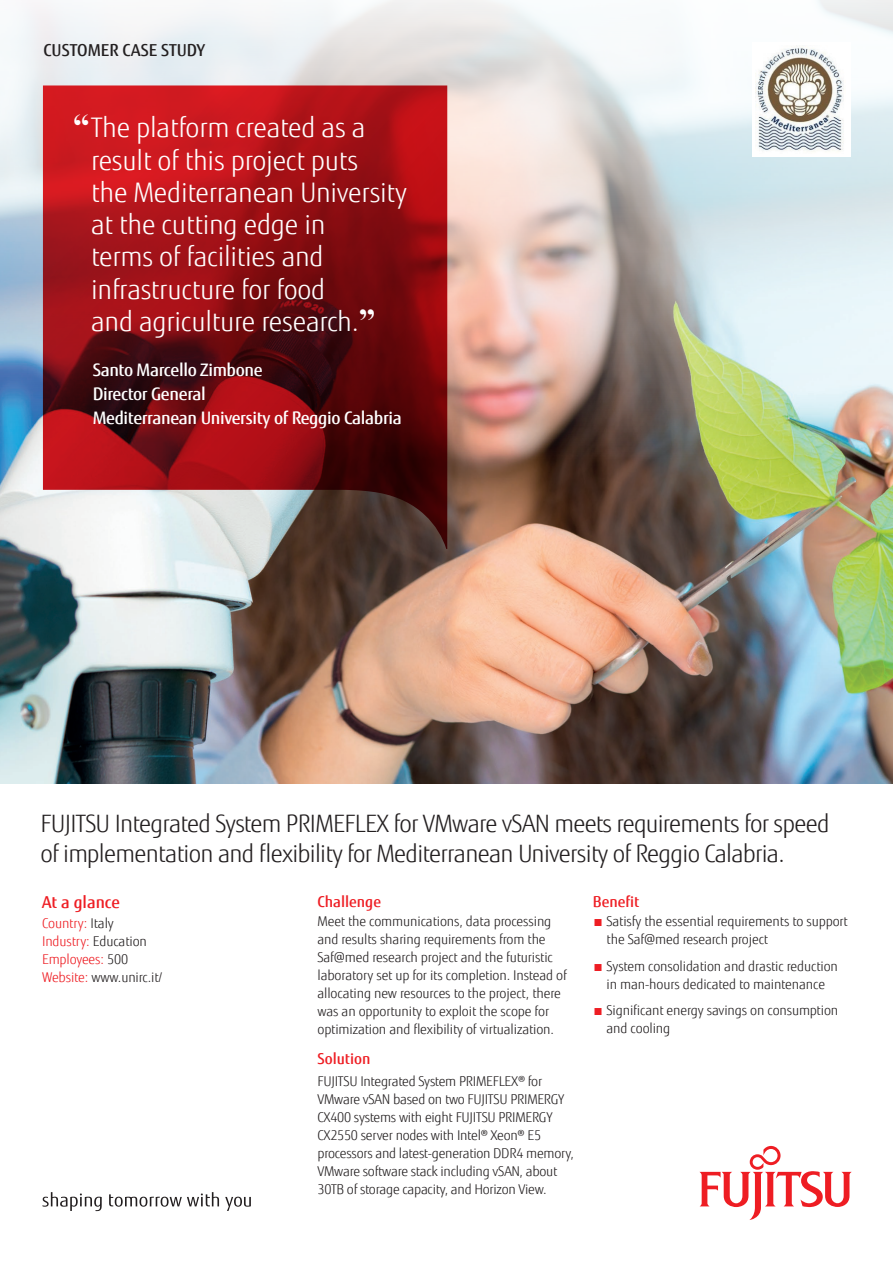
<style>
.page{position:relative;width:893px;height:1263px;background:#fff}
.page>*{position:absolute;margin:0;border:0;box-sizing:border-box;transform-origin:0 0}
.t1{font:300 27px/32.2px "Fujitsu Sans";letter-spacing:-.01em;color:#fff}
.t2{font:300 24px/30px "Fujitsu Sans";letter-spacing:-.03em;color:#231f20}
.t3{font:500 17.25px/24px "Fujitsu Sans";letter-spacing:-.02em;color:#fff}
.Bullet{font:500 16.5px "Fujitsu Sans";color:#231f20}
.Bullet-2{font:500 16.5px "Fujitsu Sans";color:#ee1d23}
.Bullet-3{font:500 15px "Fujitsu Sans";color:#ee1d23}
.Bullet-4{font:300 13.5px/18px "Fujitsu Sans";letter-spacing:-.01em;color:#231f20}
.Bullet-5{font:300 13.5px/18px "Fujitsu Sans";letter-spacing:-.01em;color:#ee1d23}
.s1{font-family:"Times New Roman";font-weight:700;font-size:33px}
.s2{color:#231f20}
.s3{color:#ee1d23}
</style>
<div class="page">
<img style="left:0;top:460px;width:893px;height:323px">
<img style="left:0;top:0;width:893px;height:460px">
<svg style="left:699px;top:1146px;width:153px;height:74px"></svg>
<svg style="left:43px;top:1192px;width:59px;height:19px"></svg>
<svg style="left:109px;top:1192px;width:110px;height:15px"></svg>
<svg style="left:225px;top:1197px;width:26px;height:14px"></svg>
<svg style="left:43px;top:85px;width:404px;height:464px;background:#922226"></svg>
<div style="left:752px;top:43px;width:98px;height:114px;background:#fff"></div>
<img style="left:755px;top:46px;width:89px;height:106px">
<p class="Bullet" style="left:44px;top:39px;width:163px">CUSTOMER CASE STUDY</p>
<p class="t1" style="left:91px;top:112px;width:317px;text-indent:-18px"><span class="s1">“</span>The platform created as a result of this project puts<br>the Mediterranean University at the cutting edge in<br>terms of facilities and infrastructure for food<br>and agriculture research.<span class="s1">”</span></p>
<p class="t3" style="left:93px;top:357px;width:310px">Santo Marcello Zimbone<br>Director General<br>Mediterranean University of Reggio Calabria</p>
<p class="t2" style="left:40px;top:809px;width:791px">FUJITSU Integrated System PRIMEFLEX for VMware vSAN meets requirements for speed of implementation and flexibility for Mediterranean University of Reggio Calabria.</p>
<p class="Bullet-2" style="left:42px;top:892px;width:80px">At a glance</p>
<p class="Bullet-5" style="left:42px;top:914px;width:73px">Country: <span class="s2">Italy</span></p>
<p class="Bullet-5" style="left:42px;top:932px;width:106px">Industry: <span class="s2">Education</span></p>
<p class="Bullet-5" style="left:42px;top:950px;width:122px">Employees: <span class="s2">500<br></span>Website: <span class="s2">www.unirc.it/</span></p>
<p class="Bullet-3" style="left:317px;top:892px;width:65px">Challenge</p>
<p class="Bullet-4" style="left:317px;top:913px;width:251px">Meet the communications, data processing and results sharing requirements from the Saf@med research project and the futuristic laboratory set up for its completion. Instead of allocating new resources to the project, there was an opportunity to exploit the scope for optimization and flexibility of virtualization.</p>
<p class="Bullet-3" style="left:317px;top:1049px;width:55px">Solution</p>
<p class="Bullet-4" style="left:317px;top:1072px;width:258px">FUJITSU Integrated System PRIMEFLEX® for VMware vSAN based on two FUJITSU PRIMERGY CX400 systems with eight FUJITSU PRIMERGY CX2550 server nodes with Intel® Xeon® E5 processors and latest-generation DDR4 memory, VMware software stack including vSAN, about 30TB of storage capacity, and Horizon View.</p>
<p class="Bullet-3" style="left:593px;top:892px;width:48px">Benefit</p>
<p class="Bullet-4" style="left:607px;top:913px;width:243px;text-indent:-14px"><span class="s3">■</span> Satisfy the essential requirements to support the Saf@med research project</p>
<p class="Bullet-4" style="left:593px;top:957px;width:247px;text-align:center"><span class="s3">■</span> System consolidation and drastic reduction in man-hours dedicated to maintenance</p>
<p class="Bullet-4" style="left:607px;top:1002px;width:233px;text-indent:-14px"><span class="s3">■</span> Significant energy savings on consumption and cooling</p>
</div>
